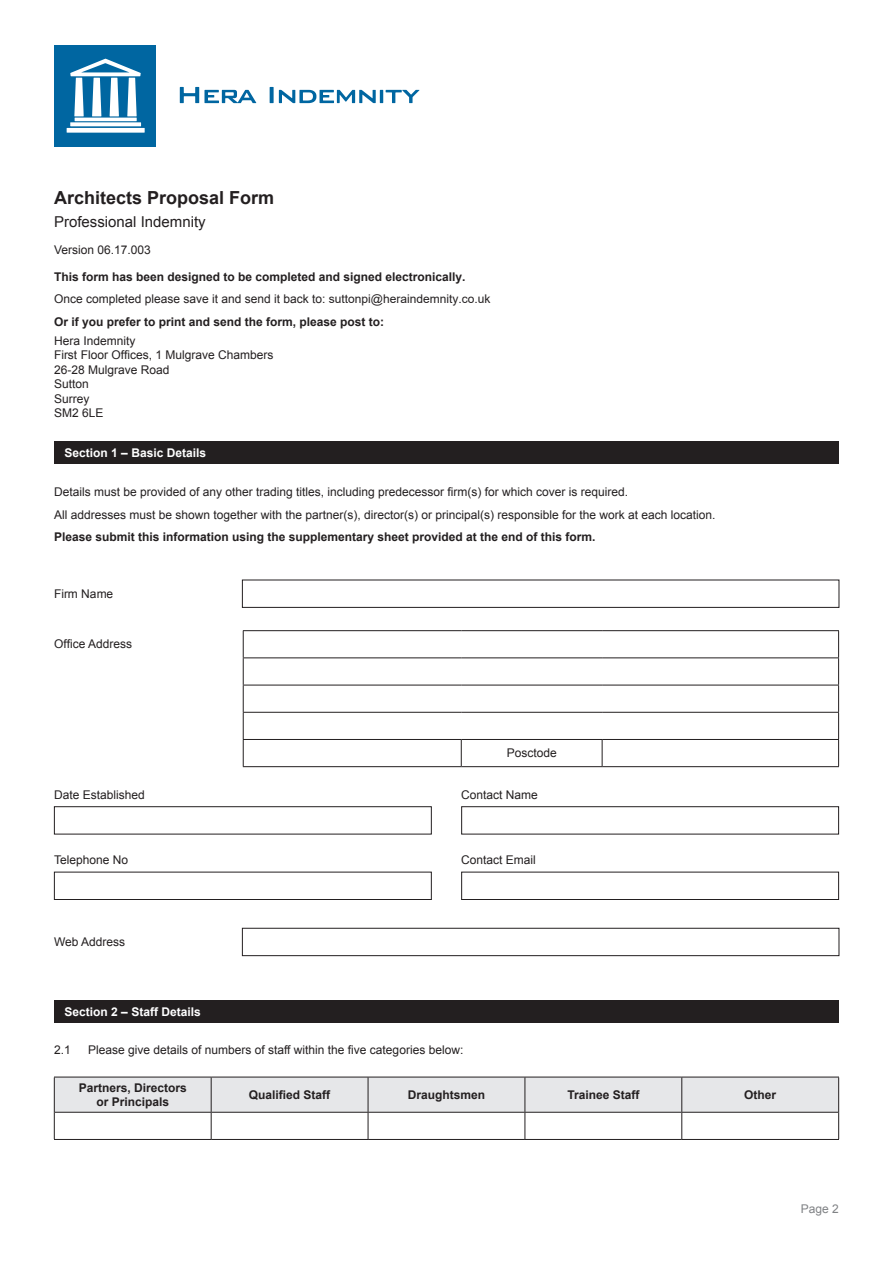
<style>
.page{position:relative;width:893px;height:1263px;background:#fff}
.page>*{position:absolute;margin:0;border:0;box-sizing:border-box;transform-origin:0 0}
.t1{font:700 18px "Arial";color:#231f20}
.t2{font:15px "Arial";color:#231f20}
.t3{font:12px/14.4px "Arial";color:#231f20}
.t4{font:700 12px/23px "Arial";color:#231f20}
.t5{font:700 12px "Arial";color:#fff}
.t6{font:12px "Arial";color:#808285}
.s1{font-weight:400}
</style>
<div class="page">
<div style="left:54px;top:442px;width:785px;height:22px;background:#231f20"></div>
<div style="left:54px;top:1000px;width:785px;height:22px;background:#231f20"></div>
<div style="left:54px;top:45px;width:101px;height:101px;background:#0066a1"></div>
<svg style="left:67px;top:59px;width:78px;height:74px"></svg>
<svg style="left:180px;top:87px;width:76px;height:16px"></svg>
<svg style="left:270px;top:87px;width:149px;height:16px"></svg>
<div style="left:242px;top:580px;width:597px;height:28px;border:1px solid #231f20"></div>
<div style="left:242px;top:928px;width:597px;height:28px;border:1px solid #231f20"></div>
<div style="left:54px;top:806px;width:378px;height:28px;border:1px solid #231f20"></div>
<div style="left:54px;top:872px;width:378px;height:28px;border:1px solid #231f20"></div>
<div style="left:461px;top:806px;width:378px;height:28px;border:1px solid #231f20"></div>
<div style="left:461px;top:872px;width:378px;height:28px;border:1px solid #231f20"></div>
<hr style="left:243px;top:630px;width:218px;height:1px;background:#231f20">
<hr style="left:461px;top:630px;width:141px;height:1px;background:#231f20">
<hr style="left:602px;top:630px;width:237px;height:1px;background:#231f20">
<hr style="left:243px;top:657px;width:218px;height:1px;background:#231f20">
<hr style="left:461px;top:657px;width:141px;height:1px;background:#231f20">
<hr style="left:602px;top:657px;width:237px;height:1px;background:#231f20">
<hr style="left:243px;top:685px;width:218px;height:1px;background:#231f20">
<hr style="left:461px;top:685px;width:141px;height:1px;background:#231f20">
<hr style="left:602px;top:685px;width:237px;height:1px;background:#231f20">
<hr style="left:243px;top:712px;width:218px;height:1px;background:#231f20">
<hr style="left:461px;top:712px;width:141px;height:1px;background:#231f20">
<hr style="left:602px;top:712px;width:237px;height:1px;background:#231f20">
<hr style="left:243px;top:739px;width:218px;height:1px;background:#231f20">
<svg style="left:243px;top:631px;width:1px;height:135px"></svg>
<hr style="left:461px;top:739px;width:141px;height:1px;background:#231f20">
<svg style="left:461px;top:740px;width:1px;height:26px"></svg>
<hr style="left:602px;top:739px;width:237px;height:1px;background:#231f20">
<svg style="left:602px;top:740px;width:1px;height:26px"></svg>
<svg style="left:838px;top:631px;width:1px;height:135px"></svg>
<hr style="left:243px;top:766px;width:218px;height:1px;background:#231f20">
<hr style="left:461px;top:766px;width:141px;height:1px;background:#231f20">
<hr style="left:602px;top:766px;width:237px;height:1px;background:#231f20">
<hr style="left:54px;top:1139px;width:157px;height:1px;background:#231f20">
<hr style="left:211px;top:1139px;width:157px;height:1px;background:#231f20">
<hr style="left:368px;top:1139px;width:157px;height:1px;background:#231f20">
<hr style="left:525px;top:1139px;width:157px;height:1px;background:#231f20">
<hr style="left:682px;top:1139px;width:157px;height:1px;background:#231f20">
<svg style="left:54px;top:1077px;width:785px;height:62px"></svg>
<p class="t1" style="left:54px;top:186px;width:222px">Architects Proposal Form</p>
<p class="t2" style="left:54px;top:212px;width:153px">Professional Indemnity</p>
<p class="t3" style="left:54px;top:242px;width:98px">Version 06.17.003</p>
<p class="t4" style="left:54px;top:265px;width:438px">This form has been designed to be completed and signed electronically.<br><span class="s1">Once completed please save it and send it back to: suttonpi@heraindemnity.co.uk<br></span>Or if you prefer to print and send the form, please post to:</p>
<p class="t3" style="left:54px;top:334px;width:221px">Hera Indemnity<br>First Floor Offices, 1 Mulgrave Chambers<br>26-28 Mulgrave Road<br>Sutton<br>Surrey<br>SM2 6LE</p>
<p class="t5" style="left:65px;top:445px;width:143px">Section 1 – Basic Details</p>
<p class="t3" style="left:54px;top:484px;width:576px">Details must be provided of any other trading titles, including predecessor firm(s) for which cover is required.</p>
<p class="t3" style="left:54px;top:507px;width:663px">All addresses must be shown together with the partner(s), director(s) or principal(s) responsible for the work at each location.</p>
<p class="t4" style="left:54px;top:526px;width:543px">Please submit this information using the supplementary sheet provided at the end of this form.</p>
<p class="t3" style="left:54px;top:587px;width:61px">Firm Name</p>
<p class="t3" style="left:54px;top:637px;width:80px">Office Address</p>
<p class="t3" style="left:54px;top:788px;width:92px">Date Established</p>
<p class="t3" style="left:54px;top:853px;width:76px">Telephone No</p>
<p class="t3" style="left:54px;top:934px;width:73px">Web Address</p>
<p class="t5" style="left:65px;top:1003px;width:138px">Section 2 – Staff Details</p>
<p class="t3" style="left:507px;top:746px;width:52px">Posctode</p>
<p class="t3" style="left:461px;top:788px;width:78px">Contact Name</p>
<p class="t3" style="left:461px;top:853px;width:76px">Contact Email</p>
<p class="t3" style="left:54px;top:1043px;width:18px">2.1</p>
<p class="t3" style="left:88px;top:1043px;width:377px">Please give details of numbers of staff within the five categories below:</p>
<p class="t4" style="left:79px;top:1081px;width:110px;line-height:14.4px;text-align:center">Partners, Directors or Principals</p>
<p class="t4" style="left:249px;top:1084px;width:83px">Qualified Staff</p>
<p class="t4" style="left:408px;top:1084px;width:79px">Draughtsmen</p>
<p class="t4" style="left:567px;top:1084px;width:74px">Trainee Staff</p>
<p class="t4" style="left:744px;top:1084px;width:34px">Other</p>
<p class="t6" style="left:801px;top:1201px;width:40px">Page 2</p>
</div>
